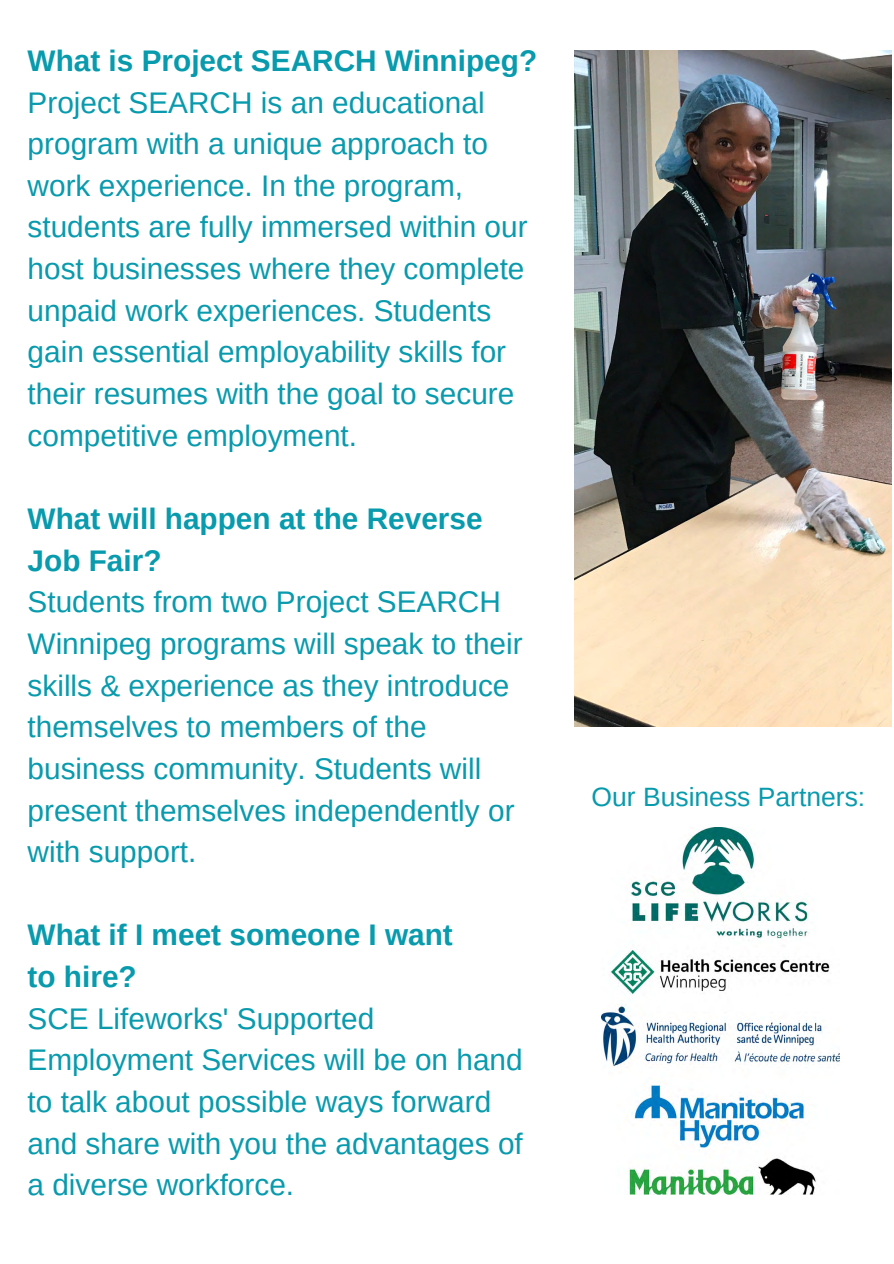
<style>
.page{position:relative;width:894px;height:1264px;background:#fff}
.page>*{position:absolute;margin:0;border:0;box-sizing:border-box;transform-origin:0 0}
.t1{font:29.78px/41.6px "Arimo";color:#089aad}
.t2{font:700 29.78px/41.6px "Arimo";color:#089aad}
.t3{font:26.47px "Arimo";color:#089aad}
</style>
<div class="page">
<img style="left:601px;top:827px;width:238px;height:367px">
<img style="left:574px;top:51px;width:317px;height:675px">
<p class="t2" style="left:28px;top:40px;width:511px">What is Project SEARCH Winnipeg?</p>
<p class="t1" style="left:28px;top:81px;width:501px">Project SEARCH is an educational program with a unique approach to work experience. In the program, students are fully immersed within our host businesses where they complete unpaid work experiences. Students gain essential employability skills for their resumes with the goal to secure competitive employment.</p>
<p class="t2" style="left:28px;top:498px;width:456px">What will happen at the Reverse<br>Job Fair?</p>
<p class="t1" style="left:28px;top:581px;width:496px">Students from two Project SEARCH<br>Winnipeg programs will speak to their skills &amp; experience as they introduce themselves to members of the business community. Students will present themselves independently or with support.</p>
<p class="t2" style="left:28px;top:914px;width:426px">What if I meet someone I want to hire?</p>
<p class="t1" style="left:28px;top:997px;width:496px">SCE Lifeworks' Supported<br>Employment Services will be on hand to talk about possible ways forward and share with you the advantages of a diverse workforce.</p>
<p class="t3" style="left:591px;top:782px;width:275px">Our Business Partners:</p>
</div>
